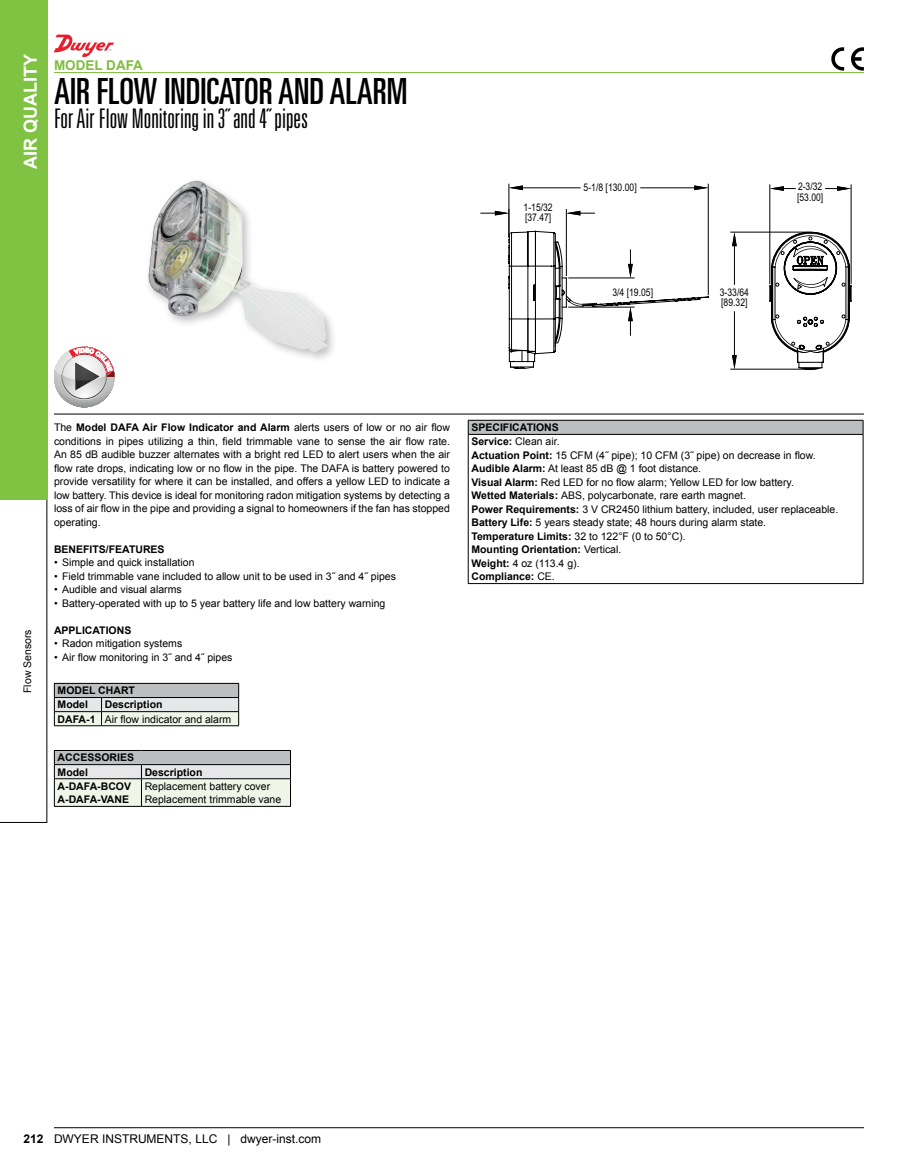
<style>
.page{position:relative;width:918px;height:1175px;background:#fff}
.page>*{position:absolute;margin:0;border:0;box-sizing:border-box;transform-origin:0 0}
.t1{font:ultra-condensed 36px "Univers LT Std";color:#000}
.t2{font:300 ultra-condensed 27px "Univers LT Std";color:#000}
.t3{font:700 18px "Arial";color:#fff}
.t4{font:700 13.5px "Arial";color:#81bd41}
.t5{font:12px "Arial";color:#000}
.t6{font:10.5px/13.5px "Arial";color:#000}
.t7{font:700 10.5px/14.1px "Arial";color:#000}
.t8{font:10.5px/10.5px "Arial Narrow";color:#000}
.s1{font-weight:700}
</style>
<div class="page">
<hr style="left:54px;top:72px;width:810px;height:1px;background:#81bd41">
<svg style="left:851px;top:47px;width:13px;height:24px"></svg>
<svg style="left:831px;top:47px;width:13px;height:24px"></svg>
<svg style="left:54px;top:35px;width:60px;height:22px"></svg>
<div style="left:144px;top:176px;width:194px;height:188px;background:#000;opacity:.25"></div>
<img style="left:148px;top:180px;width:179px;height:173px">
<svg style="left:769px;top:220px;width:83px;height:150px"></svg>
<svg style="left:770px;top:186px;width:25px;height:5px"></svg>
<svg style="left:826px;top:186px;width:25px;height:5px"></svg>
<hr style="left:769px;top:185px;width:1px;height:99px;background:#000">
<hr style="left:851px;top:185px;width:1px;height:99px;background:#000">
<svg style="left:732px;top:233px;width:5px;height:13px"></svg>
<svg style="left:732px;top:355px;width:5px;height:14px"></svg>
<hr style="left:734px;top:246px;width:1px;height:38px;background:#000">
<hr style="left:734px;top:312px;width:1px;height:43px;background:#000">
<hr style="left:731px;top:232px;width:77px;height:1px;background:#000">
<hr style="left:731px;top:369px;width:77px;height:1px;background:#000">
<svg style="left:694px;top:185px;width:14px;height:5px"></svg>
<svg style="left:510px;top:185px;width:13px;height:5px"></svg>
<hr style="left:641px;top:187px;width:53px;height:1px;background:#000">
<hr style="left:523px;top:187px;width:57px;height:1px;background:#000">
<hr style="left:708px;top:184px;width:1px;height:111px;background:#000">
<hr style="left:509px;top:184px;width:1px;height:53px;background:#000">
<svg style="left:481px;top:209px;width:228px;height:160px"></svg>
<div style="left:468px;top:420px;width:395px;height:14px;background:#bcbec0"></div>
<hr style="left:863px;top:435px;width:1px;height:148px;background:#000">
<hr style="left:468px;top:435px;width:1px;height:148px;background:#000">
<hr style="left:468px;top:583px;width:395px;height:1px;background:#000">
<hr style="left:468px;top:420px;width:395px;height:1px;background:#000">
<svg style="left:468px;top:420px;width:1px;height:14px"></svg>
<svg style="left:863px;top:420px;width:1px;height:14px"></svg>
<hr style="left:468px;top:434px;width:395px;height:1px;background:#000">
<hr style="left:54px;top:414px;width:810px;height:1px;background:#000">
<svg style="left:54px;top:347px;width:60px;height:60px"></svg>
<hr style="left:54px;top:1127px;width:810px;height:1px;background:#000">
<svg style="left:0;top:500px;width:47px;height:322px"></svg>
<div style="left:0;top:0;width:47px;height:500px;background:#80c342"></div>
<svg style="left:54px;top:683px;width:185px;height:42px;background:#cccfcb"></svg>
<hr style="left:102px;top:711px;width:137px;height:1px;background:#000">
<hr style="left:54px;top:725px;width:48px;height:1px;background:#000">
<hr style="left:102px;top:725px;width:137px;height:1px;background:#000">
<hr style="left:54px;top:750px;width:87px;height:1px;background:#000">
<hr style="left:141px;top:750px;width:150px;height:1px;background:#000">
<svg style="left:54px;top:751px;width:237px;height:55px;background:#d4d8d2"></svg>
<hr style="left:141px;top:778px;width:150px;height:1px;background:#000">
<hr style="left:54px;top:806px;width:87px;height:1px;background:#000">
<hr style="left:141px;top:806px;width:150px;height:1px;background:#000">
<svg style="left:55px;top:346px;width:59px;height:54px"></svg>
<h3 class="t3" style="left:18px;top:169px;width:117px;rotate:-90deg">AIR QUALITY</h3>
<p class="t4" style="left:54px;top:57px;width:91px">MODEL DAFA</p>
<h1 class="t1" style="left:54px;top:70px;width:355px">AIR FLOW INDICATOR AND ALARM</h1>
<h2 class="t2" style="left:54px;top:104px;width:256px">For Air Flow Monitoring in 3˝ and 4˝ pipes</h2>
<p class="t8" style="left:524px;top:201px;width:31px">1-15/32 [37.47]</p>
<p class="t8" style="left:584px;top:181px;width:55px">5-1/8 [130.00]</p>
<p class="t8" style="left:612px;top:286px;width:42px">3/4 [19.05]</p>
<p class="t8" style="left:720px;top:286px;width:31px">3-33/64 [89.32]</p>
<p class="t8" style="left:797px;top:181px;width:28px">2-3/32 [53.00]</p>
<p class="t6" style="left:21px;top:693px;width:65px;rotate:-90deg">Flow Sensors</p>
<p class="t6" style="left:54px;top:421px;width:398px;text-align:justify">The <span class="s1">Model DAFA Air Flow Indicator and Alarm</span> alerts users of low or no air flow conditions in pipes utilizing a thin, field trimmable vane to sense the air flow rate.<br>An 85 dB audible buzzer alternates with a bright red LED to alert users when the air flow rate drops, indicating low or no flow in the pipe. The DAFA is battery powered to provide versatility for where it can be installed, and offers a yellow LED to indicate a low battery. This device is ideal for monitoring radon mitigation systems by detecting a loss of air flow in the pipe and providing a signal to homeowners if the fan has stopped operating.</p>
<p class="t7" style="left:54px;top:542px;width:112px">BENEFITS/FEATURES</p>
<p class="t6" style="left:54px;top:556px;width:142px">• Simple and quick installation</p>
<p class="t6" style="left:54px;top:569px;width:343px">• Field trimmable vane included to allow unit to be used in 3˝ and 4˝ pipes</p>
<p class="t6" style="left:54px;top:583px;width:129px">• Audible and visual alarms</p>
<p class="t6" style="left:54px;top:596px;width:333px">• Battery-operated with up to 5 year battery life and low battery warning</p>
<p class="t7" style="left:54px;top:623px;width:79px">APPLICATIONS</p>
<p class="t6" style="left:54px;top:637px;width:130px">• Radon mitigation systems</p>
<p class="t6" style="left:54px;top:650px;width:180px">• Air flow monitoring in 3˝ and 4˝ pipes</p>
<p class="t7" style="left:58px;top:684px;width:79px">MODEL CHART<br>Model</p>
<p class="t6" style="left:58px;top:697px;width:175px;line-height:14.1px;text-indent:47px"><span class="s1">Description<br>DAFA-1</span> Air flow indicator and alarm</p>
<p class="t7" style="left:58px;top:751px;width:78px">ACCESSORIES<br>Model</p>
<p class="t7" style="left:145px;top:765px;width:59px">Description</p>
<p class="t7" style="left:58px;top:779px;width:75px;line-height:13.5px">A-DAFA-BCOV<br>A-DAFA-VANE</p>
<p class="t6" style="left:145px;top:779px;width:138px">Replacement battery cover<br>Replacement trimmable vane</p>
<p class="t6" style="left:471px;top:421px;width:368px"><span class="s1">SPECIFICATIONS<br>Service:</span> Clean air.<br><span class="s1">Actuation Point:</span> 15 CFM (4˝ pipe); 10 CFM (3˝ pipe) on decrease in flow.<br><span class="s1">Audible Alarm:</span> At least 85 dB @ 1 foot distance.<br><span class="s1">Visual Alarm:</span> Red LED for no flow alarm; Yellow LED for low battery.<br><span class="s1">Wetted Materials:</span> ABS, polycarbonate, rare earth magnet.<br><span class="s1">Power Requirements:</span> 3 V CR2450 lithium battery, included, user replaceable.<br><span class="s1">Battery Life:</span> 5 years steady state; 48 hours during alarm state.<br><span class="s1">Temperature Limits:</span> 32 to 122°F (0 to 50°C).<br><span class="s1">Mounting Orientation:</span> Vertical.<br><span class="s1">Weight:</span> 4 oz (113.4 g).<br><span class="s1">Compliance:</span> CE.</p>
<p class="t5" style="left:24px;top:1131px;width:299px"><span class="s1">212</span> DWYER INSTRUMENTS, LLC | dwyer-inst.com</p>
</div>
